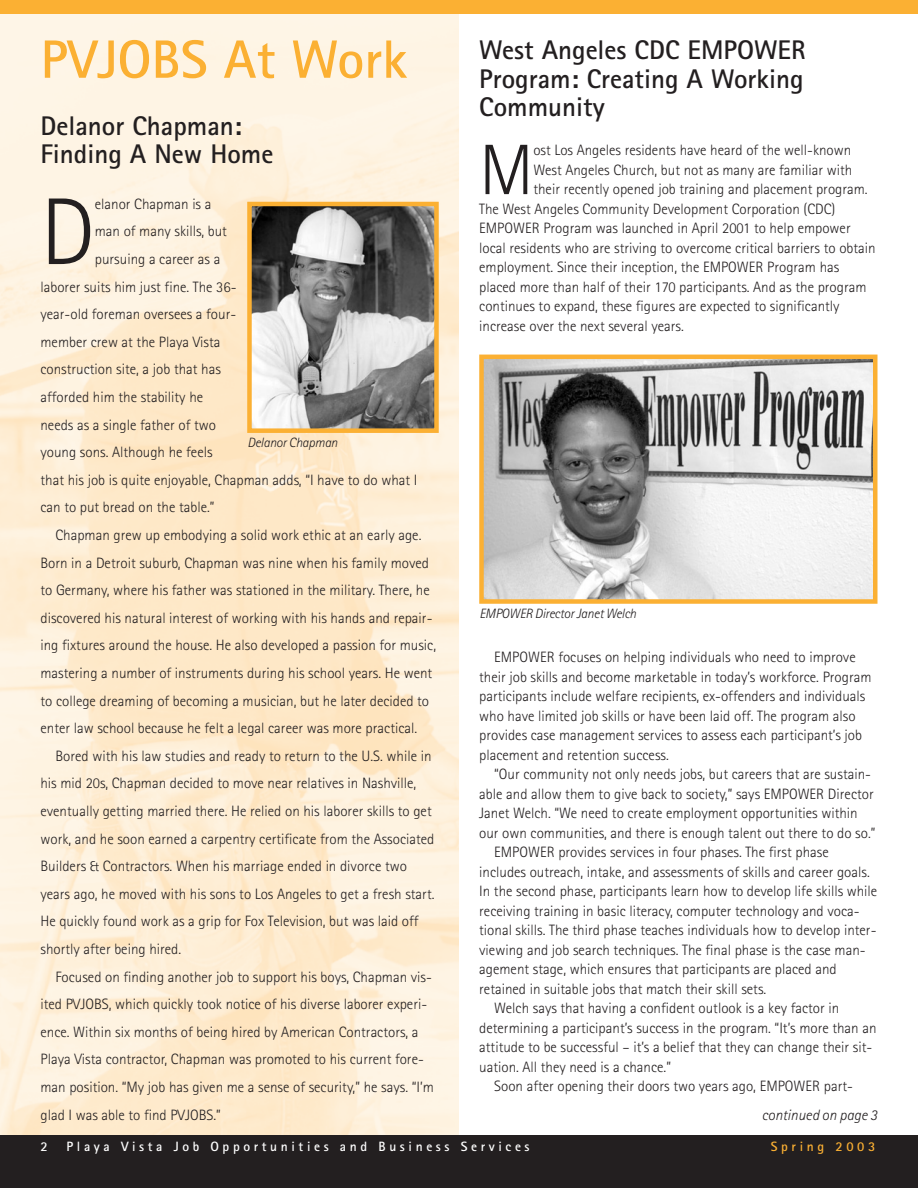
<style>
.page{position:relative;width:918px;height:1188px;background:#fff}
.page>*{position:absolute;margin:0;border:0;box-sizing:border-box;transform-origin:0 0}
.t1{font:300 94.95px "Rotis Sans Serif";color:#231f20}
.t2{font:300 71.55px "Rotis Sans Serif";color:#231f20}
.t3{font:700 54px "Rotis Sans Serif";color:#fbb033}
.t4{font:700 27px/28.5px "Rotis Sans Serif";color:#231f20}
.t5{font:300 15px/19.5px "Rotis Sans Serif";color:#231f20}
.t6{font:italic 300 15px "Rotis Sans Serif";color:#231f20}
.t7{font:700 13.5px "Rotis Sans Serif";letter-spacing:.27em;color:#fff}
.t8{font:italic 300 13.5px "Rotis Sans Serif";letter-spacing:-.015em;color:#231f20}
.t9{font:700 13.5px "Rotis Sans Serif";letter-spacing:.27em;color:#fbb033}
</style>
<div class="page">
<div style="left:0;top:1135px;width:918px;height:53px;background:#231f20"></div>
<img style="left:252px;top:207px;width:182px;height:221px">
<div style="left:247px;top:202px;width:192px;height:231px;border:4px solid #fbb033"></div>
<div style="left:0;top:0;width:918px;height:14px;background:#fbb033"></div>
<img style="left:484px;top:360px;width:389px;height:239px">
<div style="left:479px;top:355px;width:399px;height:249px;border:4px solid #fbb033"></div>
<h3 class="t3" style="left:40px;top:40px;width:368px">PVJOBS At Work</h3>
<h3 class="t4" style="left:40px;top:114px;width:234px">Delanor Chapman:<br>Finding A New Home</h3>
<h1 class="t1" style="left:40px;top:199px;width:56px">D</h1>
<p class="t5" style="left:95px;top:196px;width:118px">elanor Chapman is a</p>
<p class="t5" style="left:95px;top:223px;width:134px">man of many skills, but</p>
<p class="t5" style="left:95px;top:251px;width:127px">pursuing a career as a</p>
<p class="t5" style="left:40px;top:278px;width:198px">laborer suits him just fine. The 36-</p>
<p class="t5" style="left:40px;top:306px;width:197px">year-old foreman oversees a four-</p>
<p class="t5" style="left:40px;top:334px;width:181px">member crew at the Playa Vista</p>
<p class="t5" style="left:40px;top:361px;width:182px">construction site, a job that has</p>
<p class="t5" style="left:40px;top:389px;width:164px">afforded him the stability he</p>
<p class="t5" style="left:40px;top:416px;width:177px">needs as a single father of two</p>
<p class="t5" style="left:40px;top:444px;width:174px">young sons. Although he feels</p>
<p class="t5" style="left:40px;top:472px;width:379px">that his job is quite enjoyable, Chapman adds, “I have to do what I</p>
<p class="t5" style="left:40px;top:499px;width:176px">can to put bread on the table.”</p>
<p class="t5" style="left:56px;top:527px;width:367px">Chapman grew up embodying a solid work ethic at an early age.</p>
<p class="t5" style="left:40px;top:554px;width:390px">Born in a Detroit suburb, Chapman was nine when his family moved</p>
<p class="t5" style="left:40px;top:582px;width:391px">to Germany, where his father was stationed in the military. There, he</p>
<p class="t5" style="left:40px;top:610px;width:394px">discovered his natural interest of working with his hands and repair-</p>
<p class="t5" style="left:40px;top:637px;width:397px">ing fixtures around the house. He also developed a passion for music,</p>
<p class="t5" style="left:40px;top:665px;width:393px">mastering a number of instruments during his school years. He went</p>
<p class="t5" style="left:40px;top:692px;width:390px">to college dreaming of becoming a musician, but he later decided to</p>
<p class="t5" style="left:40px;top:720px;width:378px">enter law school because he felt a legal career was more practical.</p>
<p class="t5" style="left:56px;top:748px;width:378px">Bored with his law studies and ready to return to the U.S. while in</p>
<p class="t5" style="left:40px;top:775px;width:377px">his mid 20s, Chapman decided to move near relatives in Nashville,</p>
<p class="t5" style="left:40px;top:803px;width:393px">eventually getting married there. He relied on his laborer skills to get</p>
<p class="t5" style="left:40px;top:830px;width:395px">work, and he soon earned a carpentry certificate from the Associated</p>
<p class="t5" style="left:40px;top:858px;width:368px">Builders &amp; Contractors. When his marriage ended in divorce two</p>
<p class="t5" style="left:40px;top:886px;width:396px">years ago, he moved with his sons to Los Angeles to get a fresh start.</p>
<p class="t5" style="left:40px;top:913px;width:380px">He quickly found work as a grip for Fox Television, but was laid off</p>
<p class="t5" style="left:40px;top:941px;width:142px">shortly after being hired.</p>
<p class="t5" style="left:56px;top:968px;width:378px">Focused on finding another job to support his boys, Chapman vis-</p>
<p class="t5" style="left:40px;top:996px;width:388px">ited PVJOBS, which quickly took notice of his diverse laborer experi-</p>
<p class="t5" style="left:40px;top:1024px;width:379px">ence. Within six months of being hired by American Contractors, a</p>
<p class="t5" style="left:40px;top:1051px;width:385px">Playa Vista contractor, Chapman was promoted to his current fore-</p>
<p class="t5" style="left:40px;top:1079px;width:395px">man position. “My job has given me a sense of security,” he says. “I’m</p>
<p class="t5" style="left:40px;top:1106px;width:182px">glad I was able to find PVJOBS.”</p>
<p class="t8" style="left:248px;top:438px;width:92px">Delanor Chapman</p>
<h3 class="t4" style="left:479px;top:38px;width:328px;text-align:justify">West Angeles CDC EMPOWER Program: Creating A Working Community</h3>
<h2 class="t2" style="left:479px;top:145px;width:56px">M</h2>
<p class="t5" style="left:533px;top:142px;width:319px">ost Los Angeles residents have heard of the well-known</p>
<p class="t5" style="left:533px;top:161px;width:320px">West Angeles Church, but not as many are familiar with</p>
<p class="t5" style="left:533px;top:181px;width:336px">their recently opened job training and placement program.</p>
<p class="t5" style="left:479px;top:200px;width:358px">The West Angeles Community Development Corporation (CDC)</p>
<p class="t5" style="left:479px;top:220px;width:373px">EMPOWER Program was launched in April 2001 to help empower</p>
<p class="t5" style="left:479px;top:239px;width:398px">local residents who are striving to overcome critical barriers to obtain</p>
<p class="t5" style="left:479px;top:259px;width:362px">employment. Since their inception, the EMPOWER Program has</p>
<p class="t5" style="left:479px;top:278px;width:389px">placed more than half of their 170 participants. And as the program</p>
<p class="t5" style="left:479px;top:298px;width:362px">continues to expand, these figures are expected to significantly</p>
<p class="t5" style="left:479px;top:317px;width:206px">increase over the next several years.</p>
<p class="t8" style="left:480px;top:609px;width:158px">EMPOWER Director Janet Welch</p>
<p class="t5" style="left:479px;top:649px;width:394px;text-indent:15px">EMPOWER focuses on helping individuals who need to improve their job skills and become marketable in today’s workforce. Program participants include welfare recipients, ex-offenders and individuals who have limited job skills or have been laid off. The program also provides case management services to assess each participant’s job placement and retention success.</p>
<p class="t5" style="left:494px;top:766px;width:378px">“Our community not only needs jobs, but careers that are sustain-</p>
<p class="t5" style="left:479px;top:785px;width:396px">able and allow them to give back to society,” says EMPOWER Director</p>
<p class="t5" style="left:479px;top:805px;width:380px">Janet Welch. “We need to create employment opportunities within</p>
<p class="t5" style="left:479px;top:824px;width:398px">our own communities, and there is enough talent out there to do so.”</p>
<p class="t5" style="left:494px;top:844px;width:336px">EMPOWER provides services in four phases. The first phase</p>
<p class="t5" style="left:479px;top:863px;width:392px">includes outreach, intake, and assessments of skills and career goals.</p>
<p class="t5" style="left:479px;top:883px;width:400px">In the second phase, participants learn how to develop life skills while</p>
<p class="t5" style="left:479px;top:902px;width:382px">receiving training in basic literacy, computer technology and voca-</p>
<p class="t5" style="left:479px;top:922px;width:399px">tional skills. The third phase teaches individuals how to develop inter-</p>
<p class="t5" style="left:479px;top:941px;width:388px">viewing and job search techniques. The final phase is the case man-</p>
<p class="t5" style="left:479px;top:961px;width:359px">agement stage, which ensures that participants are placed and</p>
<p class="t5" style="left:479px;top:980px;width:289px">retained in suitable jobs that match their skill sets.</p>
<p class="t5" style="left:494px;top:1000px;width:347px">Welch says that having a confident outlook is a key factor in</p>
<p class="t5" style="left:479px;top:1019px;width:399px">determining a participant’s success in the program. “It’s more than an</p>
<p class="t5" style="left:479px;top:1039px;width:395px">attitude to be successful – it’s a belief that they can change their sit-</p>
<p class="t5" style="left:479px;top:1058px;width:193px">uation. All they need is a chance.”</p>
<p class="t5" style="left:494px;top:1078px;width:360px">Soon after opening their doors two years ago, EMPOWER part-</p>
<p class="t6" style="left:762px;top:1110px;width:117px">continued on page 3</p>
<p class="t7" style="left:40px;top:1141px;width:9px">2</p>
<p class="t7" style="left:67px;top:1141px;width:465px">Playa Vista Job Opportunities and Business Services</p>
<p class="t9" style="left:771px;top:1141px;width:106px">Spring 2003</p>
</div>
